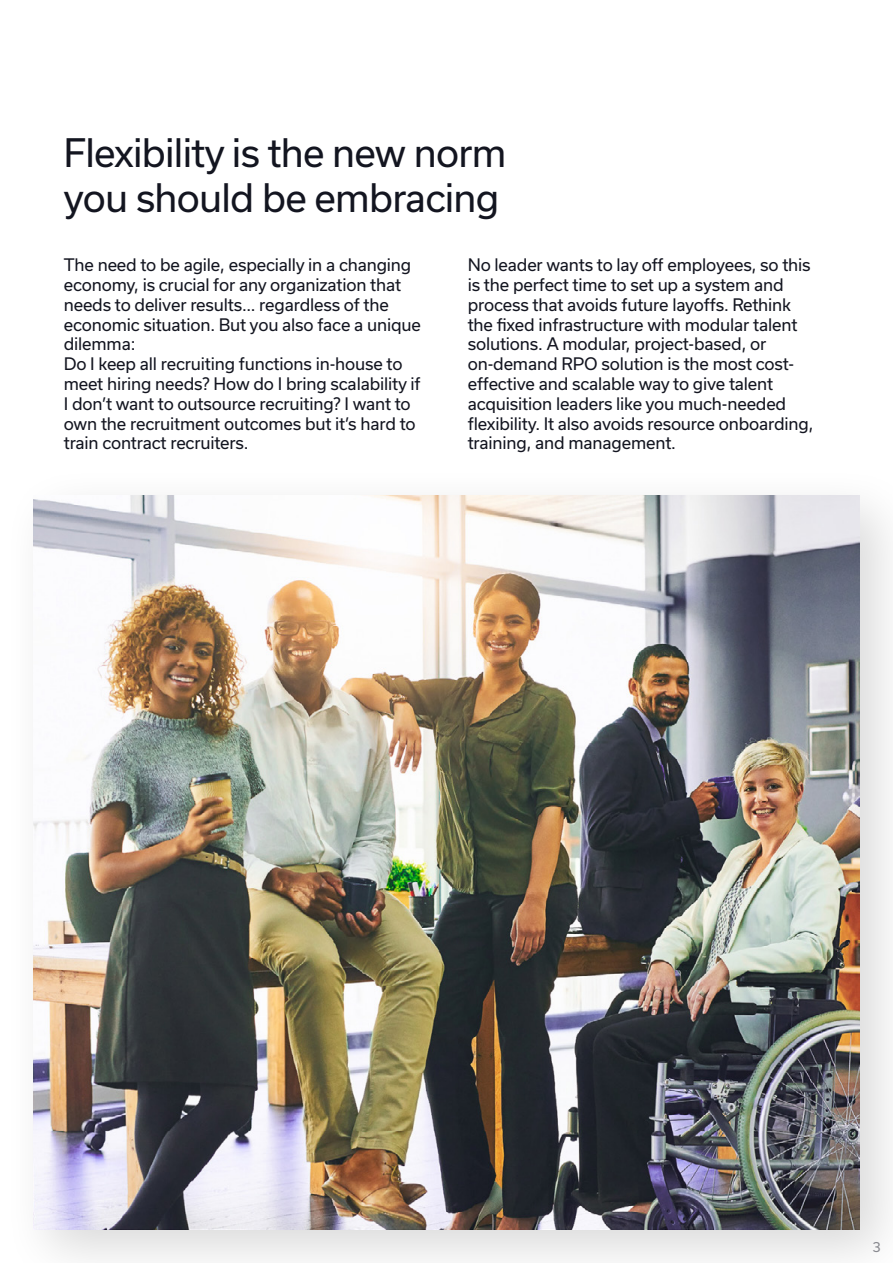
<style>
.page{position:relative;width:893px;height:1263px;background:#fff}
.page>*{position:absolute;margin:0;border:0;box-sizing:border-box;transform-origin:0 0}
.Main_Heading_-_Midnight{font:37.5px "Usual";letter-spacing:-.02em;color:#131520}
.Body_Text_-_Midnight{font:16.5px/19.8px "Usual";letter-spacing:-.01em;color:#131520}
.t1{font:13.5px "Usual";color:#898a90}
</style>
<div class="page">
<div style="left:3px;top:465px;width:890px;height:798px;background:#000;opacity:.15"></div>
<img style="left:34px;top:495px;width:825px;height:734px">
<p class="Main_Heading_-_Midnight" style="left:63px;top:131px;width:445px">Flexibility is the new norm</p>
<p class="Main_Heading_-_Midnight" style="left:63px;top:176px;width:438px">you should be embracing</p>
<p class="Body_Text_-_Midnight" style="left:64px;top:255px;width:359px">The need to be agile, especially in a changing economy, is crucial for any organization that needs to deliver results… regardless of the economic situation. But you also face a unique dilemma:</p>
<p class="Body_Text_-_Midnight" style="left:64px;top:354px;width:358px">Do I keep all recruiting functions in-house to meet hiring needs? How do I bring scalability if I don’t want to outsource recruiting? I want to own the recruitment outcomes but it’s hard to train contract recruiters.</p>
<p class="Body_Text_-_Midnight" style="left:468px;top:255px;width:347px">No leader wants to lay off employees, so this is the perfect time to set up a system and process that avoids future layoffs. Rethink the fixed infrastructure with modular talent solutions. A modular, project-based, or on-demand RPO solution is the most cost&shy;effective and scalable way to give talent acquisition leaders like you much-needed flexibility. It also avoids resource onboarding, training, and management.</p>
<p class="t1" style="left:872px;top:1239px;width:10px">3</p>
</div>
